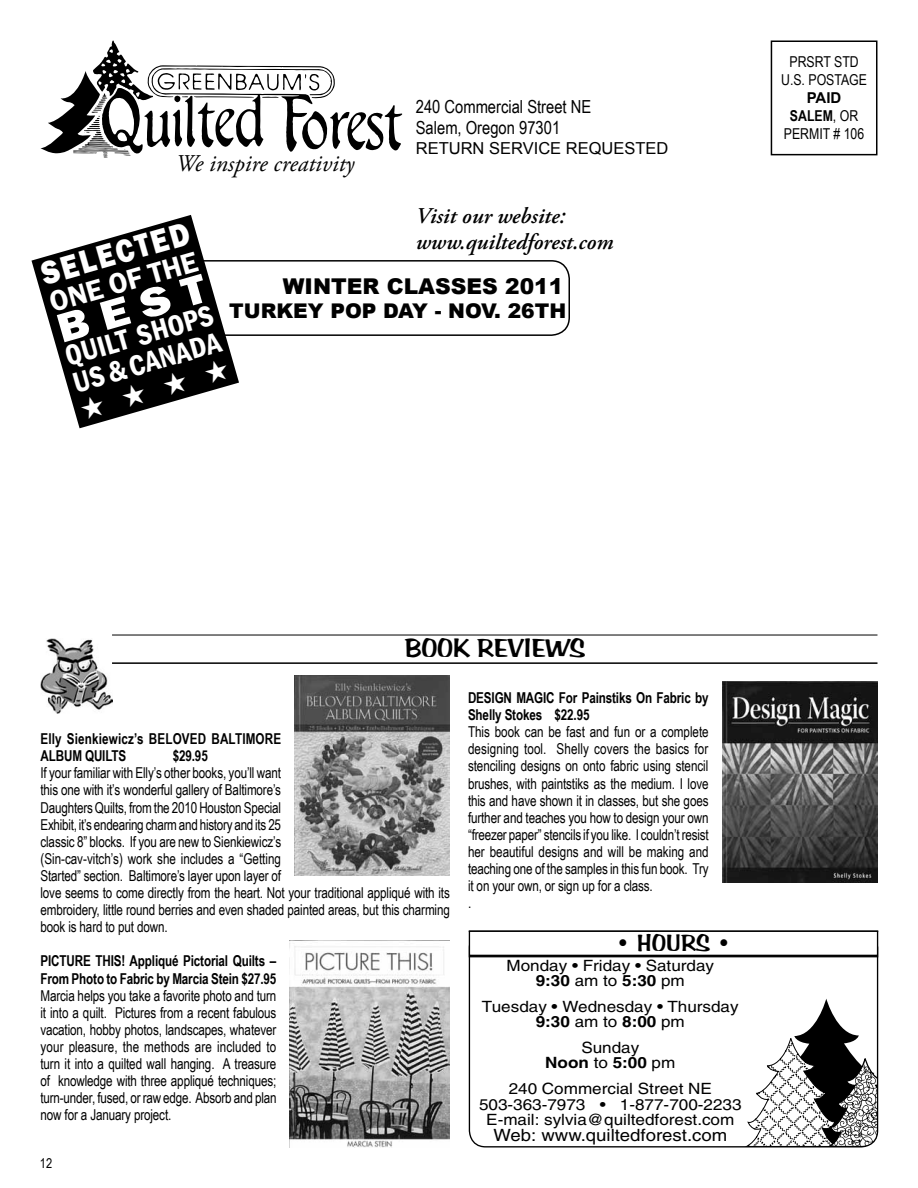
<style>
.page{position:relative;width:918px;height:1188px;background:#fff}
.page>*{position:absolute;margin:0;border:0;box-sizing:border-box;transform-origin:0 0}
.t1{font:800 42.3px "Franklin Gothic";color:#fff;scale:1.16 1}
.t2{font:800 33.75px "Franklin Gothic";color:#fff;scale:.87 1}
.t3{font:600 condensed 29.4px/28px "Franklin Gothic";color:#fff}
.t4{font:600 29.4px "Franklin Gothic";color:#fff}
.t5{font:29.4px "Zapf Dingbats ITC";color:#fff}
.t6{font:27px "Arab Bru D";color:#000}
.t7{font:24.3px "Arab Bru D";color:#000}
.t8{font:italic 24px "Adobe Garamond Pro";color:#000}
.t9{font:italic 600 22.5px/25.5px "Adobe Garamond Pro";color:#000}
.t10{font:900 21.75px "Arial";color:#000}
.t11{font:900 20.25px "Arial";color:#000}
.t12{font:18px/21.6px "Arial Narrow";color:#000}
.t13{font:16.95px "Helvetica";color:#000;scale:1.1 1}
.t14{font:16.5px "Arial";color:#000}
.t15{font:15.6px/15.6px "Helvetica";color:#000;text-align:center;scale:1.1 1}
.t16{font:15px/17.1px "Arial Narrow";letter-spacing:-.01em;color:#000;scale:.95 1}
.t17{font:700 15px/17.1px "Arial Narrow";letter-spacing:-.01em;color:#000;scale:.95 1}
.t18{font:700 15px/17.1px "Arial Narrow";letter-spacing:.01em;color:#000;scale:.95 1}
.t19{font:15px/18px "Arial Narrow";letter-spacing:-.01em;color:#000;text-align:center}
.t20{font:700 15px "Arial";color:#000}
.t21{font:13.5px "Arial Narrow";color:#000}
.s1{font-weight:700}
</style>
<div class="page">
<svg style="left:40px;top:40px;width:362px;height:117px"></svg>
<div style="left:771px;top:40px;width:106px;height:115px;border:2px solid #000"></div>
<svg style="left:747px;top:999px;width:131px;height:148px"></svg>
<div style="left:469px;top:930px;width:409px;height:26px;border:1px solid #000"></div>
<hr style="left:469px;top:931px;width:409px;height:1px;background:#000">
<hr style="left:469px;top:956px;width:409px;height:1px;background:#000">
<img style="left:40px;top:639px;width:72px;height:75px">
<hr style="left:112px;top:635px;width:765px;height:1px;background:#000">
<hr style="left:112px;top:662px;width:765px;height:2px;background:#000">
<div style="left:164px;top:260px;width:406px;height:76px;border:2px solid #000;border-radius:18px"></div>
<svg style="left:32px;top:215px;width:207px;height:213px;fill:#000"></svg>
<img style="left:295px;top:675px;width:155px;height:201px">
<img style="left:722px;top:681px;width:156px;height:201px">
<img style="left:290px;top:940px;width:160px;height:208px">
<h3 class="t8" style="left:176px;top:149px;width:180px">We inspire creativity</h3>
<p class="t12" style="left:416px;top:95px;width:177px">240 Commercial Street NE<br>Salem, Oregon 97301</p>
<p class="t14" style="left:416px;top:139px;width:254px">RETURN SERVICE REQUESTED</p>
<h3 class="t9" style="left:416px;top:204px;width:199px">Visit our website: www.quiltedforest.com</h3>
<h2 class="t2" style="left:36px;top:253px;width:177px;rotate:-16deg">SELECTED</h2>
<h3 class="t4" style="left:45px;top:285px;width:154px;rotate:-16deg">ONE OF THE</h3>
<h1 class="t1" style="left:50px;top:303px;width:133px;rotate:-16deg">BEST</h1>
<h3 class="t10" style="left:283px;top:274px;width:282px">WINTER CLASSES 2011</h3>
<h3 class="t11" style="left:229px;top:300px;width:339px">TURKEY POP DAY - NOV. 26TH</h3>
<h3 class="t3" style="left:62px;top:343px;width:154px;rotate:-16deg">QUILT SHOPS<br>US &amp; CANADA</h3>
<h3 class="t5" style="left:77px;top:397px;width:154px;rotate:-16deg">★★★★</h3>
<p class="t19" style="left:781px;top:53px;width:87px">PRSRT STD<br>U.S. POSTAGE</p>
<p class="t20" style="left:807px;top:90px;width:36px">PAID</p>
<p class="t19" style="left:784px;top:107px;width:82px"><span class="s1">SALEM</span>, OR<br>PERMIT # 106</p>
<h3 class="t6" style="left:404px;top:632px;width:182px">BOOK REVIEWS</h3>
<p class="t18" style="left:40px;top:730px;width:255px">Elly Sienkiewicz’s BELOVED BALTIMORE<br>ALBUM QUILTS</p>
<p class="t17" style="left:173px;top:747px;width:38px">$29.95</p>
<p class="t16" style="left:40px;top:764px;width:432px">If your familiar with Elly’s other books, you’ll want<br>this one with it’s wonderful gallery of Baltimore’s<br>Daughters Quilts, from the 2010 Houston Special<br>Exhibit, it’s endearing charm and history and its 25<br>classic 8” blocks. If you are new to Sienkiewicz’s<br>(Sin-cav-vitch’s) work she includes a “Getting<br>Started” section. Baltimore’s layer upon layer of<br>love seems to come directly from the heart. Not your traditional appliqué with its embroidery, little round berries and even shaded painted areas, but this charming book is hard to put down.</p>
<p class="t17" style="left:40px;top:953px;width:250px">PICTURE THIS! Appliqué Pictorial Quilts –<br>From Photo to Fabric by Marcia Stein $27.95</p>
<p class="t16" style="left:40px;top:987px;width:250px;text-align:justify">Marcia helps you take a favorite photo and turn it into a quilt. Pictures from a recent fabulous vacation, hobby photos, landscapes, whatever your pleasure, the methods are included to turn it into a quilted wall hanging. A treasure of knowledge with three appliqué techniques; turn-under, fused, or raw edge. Absorb and plan now for a January project.</p>
<p class="t21" style="left:40px;top:1155px;width:14px">12</p>
<p class="t17" style="left:468px;top:689px;width:255px">DESIGN MAGIC For Painstiks On Fabric by<br>Shelly Stokes $22.95</p>
<p class="t16" style="left:468px;top:723px;width:255px">This book can be fast and fun or a complete designing tool. Shelly covers the basics for stenciling designs on onto fabric using stencil brushes, with paintstiks as the medium. I love this and have shown it in classes, but she goes further and teaches you how to design your own “freezer paper” stencils if you like. I couldn’t resist her beautiful designs and will be making and teaching one of the samples in this fun book. Try it on your own, or sign up for a class.<br>.</p>
<h3 class="t7" style="left:615px;top:929px;width:119px">• HOURS •</h3>
<p class="t15" style="left:507px;top:957px;width:190px">Monday • Friday • Saturday<br><span class="s1">9:30</span> am to <span class="s1">5:30</span> pm</p>
<p class="t15" style="left:482px;top:998px;width:235px">Tuesday • Wednesday • Thursday<br><span class="s1">9:30</span> am to <span class="s1">8:00</span> pm</p>
<p class="t15" style="left:545px;top:1040px;width:120px">Sunday<br><span class="s1">Noon</span> to <span class="s1">5:00</span> pm</p>
<p class="t15" style="left:479px;top:1081px;width:240px">240 Commercial Street NE<br>503-363-7973 • 1-877-700-2233<br>E-mail: sylvia@quiltedforest.com</p>
<p class="t13" style="left:493px;top:1125px;width:214px">Web: www.quiltedforest.com</p>
</div>
